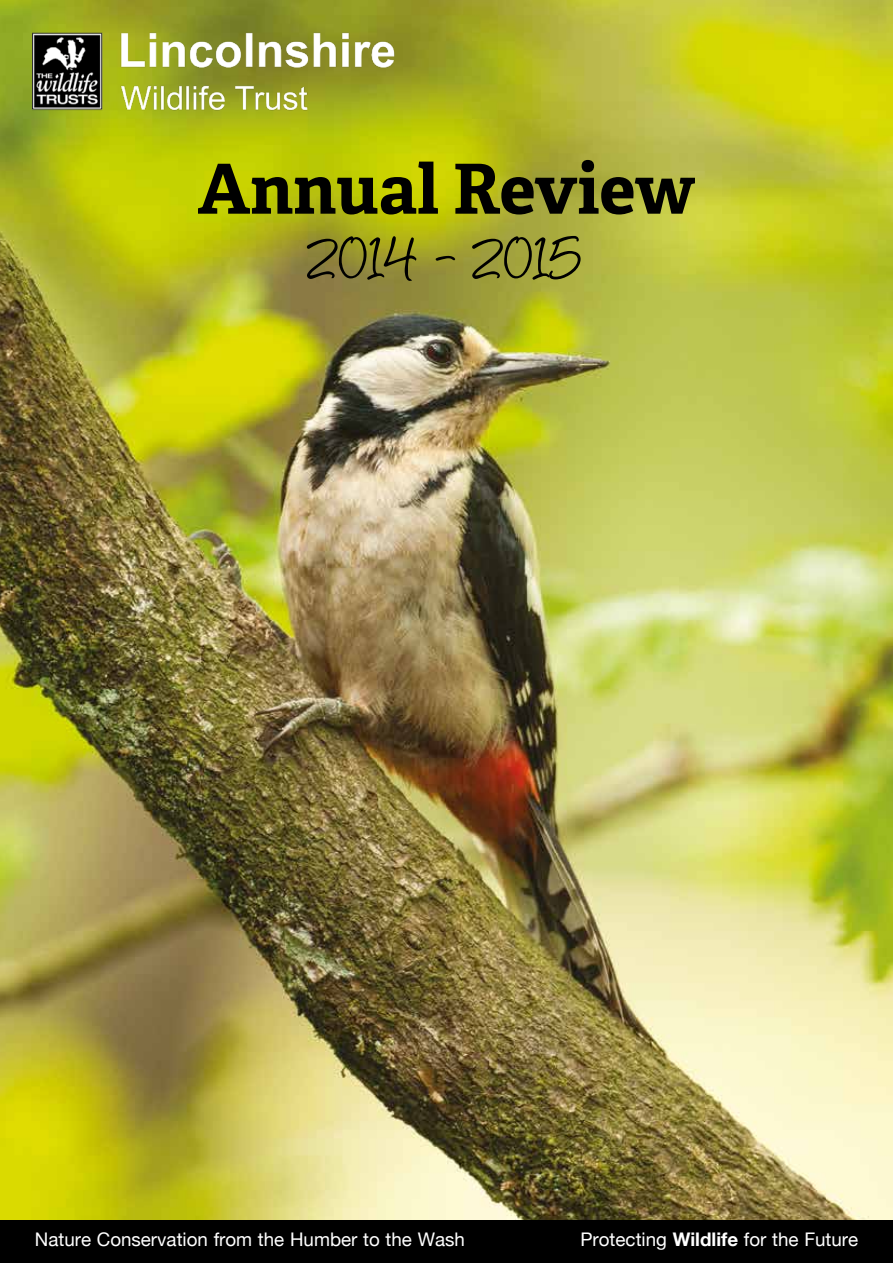
<style>
.page{position:relative;width:893px;height:1263px;background:#fff}
.page>*{position:absolute;margin:0;border:0;box-sizing:border-box;transform-origin:0 0}
.t1{font:70.5px "Angelina";color:#000}
.t2{font:700 69px "Adelle";color:#000}
.t3{font:18.75px "Helvetica Neue";color:#fff}
.s1{font-weight:700}
</style>
<div class="page">
<img style="left:0;top:0;width:893px;height:1220px">
<div style="left:0;top:1220px;width:893px;height:43px;background:#000"></div>
<img style="left:33px;top:26px;width:366px;height:89px">
<h2 class="t2" style="left:198px;top:139px;width:499px">Annual Review</h2>
<h1 class="t1" style="left:311px;top:227px;width:273px">2014 - 2015</h1>
<p class="t3" style="left:35px;top:1226px;width:432px">Nature Conservation from the Humber to the Wash</p>
<p class="t3" style="left:580px;top:1226px;width:279px">Protecting <span class="s1">Wildlife</span> for the Future</p>
</div>
